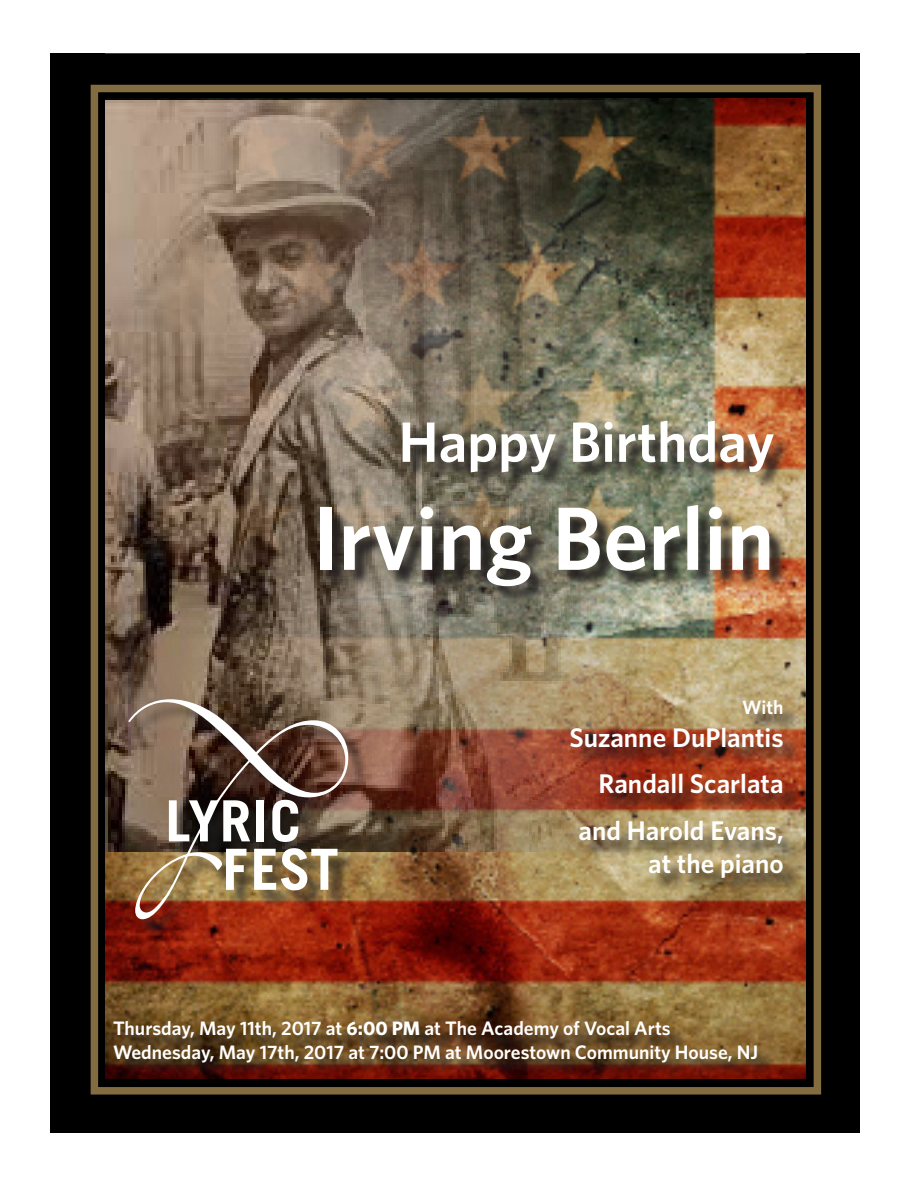
<style>
.page{position:relative;width:918px;height:1188px;background:#fff}
.page>*{position:absolute;margin:0;border:0;box-sizing:border-box;transform-origin:0 0}
.t1{font:600 90px "Whitney";color:#fff}
.t2{font:600 57px "Whitney";color:#fff}
.t3{font:600 27px/46.8px "Whitney";color:#fff;text-align:right}
.t4{font:600 19.5px/23.4px "Whitney";color:#fff}
.s1{font-weight:700}
</style>
<div class="page">
<div style="left:50px;top:53px;width:864px;height:1080px;border:60px solid #000"></div>
<img style="left:105px;top:98px;width:702px;height:981px">
<img style="left:105px;top:101px;width:545px;height:751px">
<div style="left:573px;top:703px;width:345px;height:313px;background:#221f1f;opacity:.81"></div>
<div style="left:116px;top:1024px;width:802px;height:125px;background:#221f1f;opacity:.94"></div>
<div style="left:130px;top:702px;width:264px;height:242px;background:#221f1f;opacity:.75"></div>
<img style="left:128px;top:699px;width:220px;height:220px">
<div style="left:860px;top:46px;width:58px;height:1141px;background:#fff"></div>
<div style="left:0;top:1130px;width:918px;height:58px;background:#fff"></div>
<div style="left:807px;top:53px;width:53px;height:1080px;background:#000"></div>
<div style="left:50px;top:53px;width:55px;height:1080px;background:#000"></div>
<div style="left:50px;top:1079px;width:810px;height:54px;background:#000"></div>
<div style="left:91px;top:85px;width:730px;height:1010px;border:8px solid #836c40"></div>
<div style="left:322px;top:423px;width:596px;height:259px;background:#221f1f;opacity:.94"></div>
<h2 class="t2" style="left:398px;top:416px;width:378px">Happy Birthday</h2>
<h1 class="t1" style="left:313px;top:498px;width:464px">Irving Berlin</h1>
<p class="t4" style="left:742px;top:697px;width:43px">With</p>
<h3 class="t3" style="left:569px;top:715px;width:216px">Suzanne DuPlantis<br>Randall Scarlata and Harold Evans,</h3>
<h3 class="t3" style="left:648px;top:841px;width:137px">at the piano</h3>
<p class="t4" style="left:113px;top:1018px;width:647px">Thursday, May 11th, 2017 at <span class="s1">6:00 PM</span> at The Academy of Vocal Arts<br>Wednesday, May 17th, 2017 at 7:00 PM at Moorestown Community House, NJ</p>
</div>
